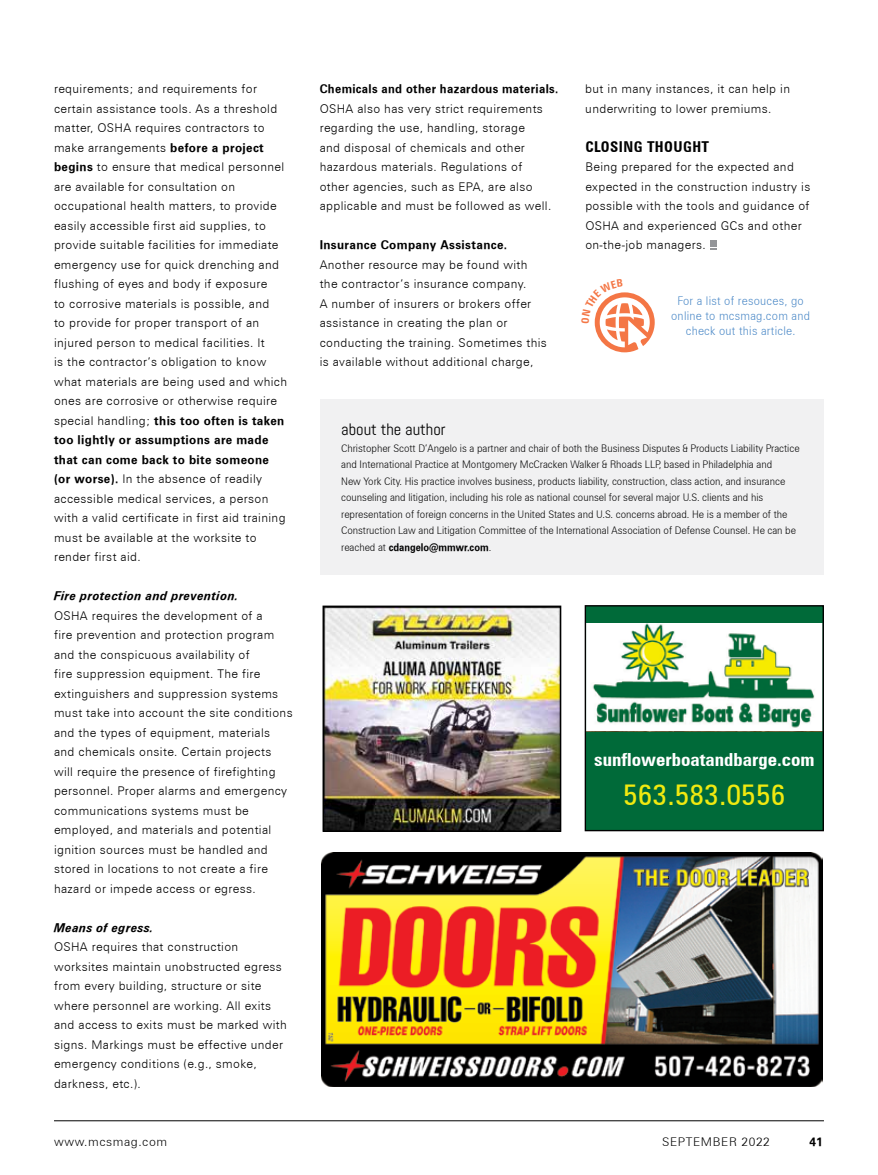
<style>
.page{position:relative;width:878px;height:1175px;background:#fff}
.page>*{position:absolute;margin:0;border:0;box-sizing:border-box;transform-origin:0 0}
.t1{font:29.1px "Zurich Condensed BT";color:#f0e910;scale:1.06 1}
.t2{font:18px "Zurich Bold Condensed BT";color:#fff;scale:1.06 1}
.t3{font:16.5px "Abel";color:#000}
.t4{font:15px "Zurich Bold Condensed BT";letter-spacing:.03em;color:#000}
.t5{font:300 12px/19.5px "Zurich BT";letter-spacing:.03em;color:#000}
.t6{font:12px/19.5px "Zurich Bold BT";letter-spacing:.03em;color:#000}
.t7{font:12px/15px "Zurich Light BT";letter-spacing:.025em;color:#4987c6;text-align:center;scale:.9 1}
.t8{font:12px "Zurich Bold Italic BT";letter-spacing:.03em;color:#000}
.t9{font:12px "Zurich Bold BT";letter-spacing:.03em;color:#000;scale:.95 1}
.t10{font:12px "Zurich Light BT";letter-spacing:.05em;color:#000}
.t11{font:10.5px/16.5px "Zurich Light BT";color:#000;scale:.9 1}
.t12{font:10.5px "Zurich Bold BT";color:#000;scale:.9 1}
.s1{font-family:"Zurich Bold BT";font-weight:400}
.s2{font-family:"Zurich BT";font-weight:300}
.s3{font-family:"Zurich Light BT"}
</style>
<div class="page">
<div style="left:709px;top:240px;width:7px;height:7px;background:#939598"></div>
<hr style="left:54px;top:1120px;width:770px;height:1px;background:#000">
<div style="left:321px;top:399px;width:503px;height:175px;background:#f1f1f2"></div>
<img style="left:324px;top:607px;width:235px;height:223px">
<div style="left:322px;top:605px;width:239px;height:227px;border:1px solid #000"></div>
<div style="left:585px;top:606px;width:238px;height:224px;background:#006a39"></div>
<svg style="left:587px;top:623px;width:234px;height:108px;fill:#fdfdfd"></svg>
<div style="left:584px;top:605px;width:239px;height:226px;border:1px solid #000"></div>
<img style="left:322px;top:852px;width:500px;height:234px">
<svg style="left:594px;top:292px;width:60px;height:60px"></svg>
<p class="t5" style="left:54px;top:79px;width:235px">requirements; and requirements for certain assistance tools. As a threshold matter, OSHA requires contractors to make arrangements <span class="s1">before a project begins</span> to ensure that medical personnel are available for consultation on occupational health matters, to provide easily accessible first aid supplies, to provide suitable facilities for immediate emergency use for quick drenching and flushing of eyes and body if exposure<br>to corrosive materials is possible, and<br>to provide for proper transport of an injured person to medical facilities. It<br>is the contractor’s obligation to know what materials are being used and which ones are corrosive or otherwise require</p>
<p class="t6" style="left:54px;top:410px;width:232px"><span class="s2">special handling;</span> this too often is taken too lightly or assumptions are made that can come back to bite someone</p>
<p class="t5" style="left:54px;top:469px;width:233px"><span class="s1">(or worse).</span> In the absence of readily accessible medical services, a person with a valid certificate in first aid training must be available at the worksite to render first aid.</p>
<p class="t8" style="left:54px;top:588px;width:186px">Fire protection and prevention.</p>
<p class="t5" style="left:54px;top:605px;width:240px">OSHA requires the development of a<br>fire prevention and protection program and the conspicuous availability of<br>fire suppression equipment. The fire extinguishers and suppression systems must take into account the site conditions and the types of equipment, materials and chemicals onsite. Certain projects will require the presence of firefighting personnel. Proper alarms and emergency communications systems must be employed, and materials and potential ignition sources must be handled and stored in locations to not create a fire hazard or impede access or egress.</p>
<p class="t8" style="left:54px;top:920px;width:101px">Means of egress.</p>
<p class="t5" style="left:54px;top:937px;width:234px">OSHA requires that construction worksites maintain unobstructed egress from every building, structure or site where personnel are working. All exits and access to exits must be marked with signs. Markings must be effective under emergency conditions (e.g., smoke, darkness, etc.).</p>
<p class="t9" style="left:320px;top:81px;width:253px">Chemicals and other hazardous materials.</p>
<p class="t5" style="left:320px;top:98px;width:233px">OSHA also has very strict requirements regarding the use, handling, storage<br>and disposal of chemicals and other hazardous materials. Regulations of other agencies, such as EPA, are also applicable and must be followed as well.</p>
<p class="t6" style="left:320px;top:235px;width:189px">Insurance Company Assistance.</p>
<p class="t5" style="left:320px;top:254px;width:229px">Another resource may be found with the contractor’s insurance company.<br>A number of insurers or brokers offer assistance in creating the plan or conducting the training. Sometimes this is available without additional charge,</p>
<p class="t5" style="left:585px;top:79px;width:206px">but in many instances, it can help in underwriting to lower premiums.</p>
<p class="t4" style="left:585px;top:137px;width:125px">CLOSING THOUGHT</p>
<p class="t5" style="left:585px;top:157px;width:226px">Being prepared for the expected and expected in the construction industry is possible with the tools and guidance of OSHA and experienced GCs and other on-the-job managers.</p>
<p class="t7" style="left:671px;top:293px;width:156px">For a list of resouces, go online to mcsmag.com and check out this article.</p>
<h3 class="t3" style="left:341px;top:418px;width:106px">about the author</h3>
<p class="t11" style="left:341px;top:440px;width:511px">Christopher Scott D’Angelo is a partner and chair of both the Business Disputes &amp; Products Liability Practice and International Practice at Montgomery McCracken Walker &amp; Rhoads LLP, based in Philadelphia and<br>New York City. His practice involves business, products liability, construction, class action, and insurance counseling and litigation, including his role as national counsel for several major U.S. clients and his representation of foreign concerns in the United States and U.S. concerns abroad. He is a member of the Construction Law and Litigation Committee of the International Association of Defense Counsel. He can be</p>
<p class="t12" style="left:341px;top:541px;width:168px"><span class="s3">reached at</span> cdangelo@mmwr.com<span class="s3">.</span></p>
<h2 class="t2" style="left:594px;top:748px;width:209px">sunflowerboatandbarge.com</h2>
<h1 class="t1" style="left:623px;top:776px;width:155px">563.583.0556</h1>
<p class="t10" style="left:54px;top:1134px;width:115px">www.mcsmag.com</p>
<p class="t10" style="left:662px;top:1134px;width:109px">SEPTEMBER 2022</p>
<p class="t6" style="left:809px;top:1132px;width:15px">41</p>
</div>
